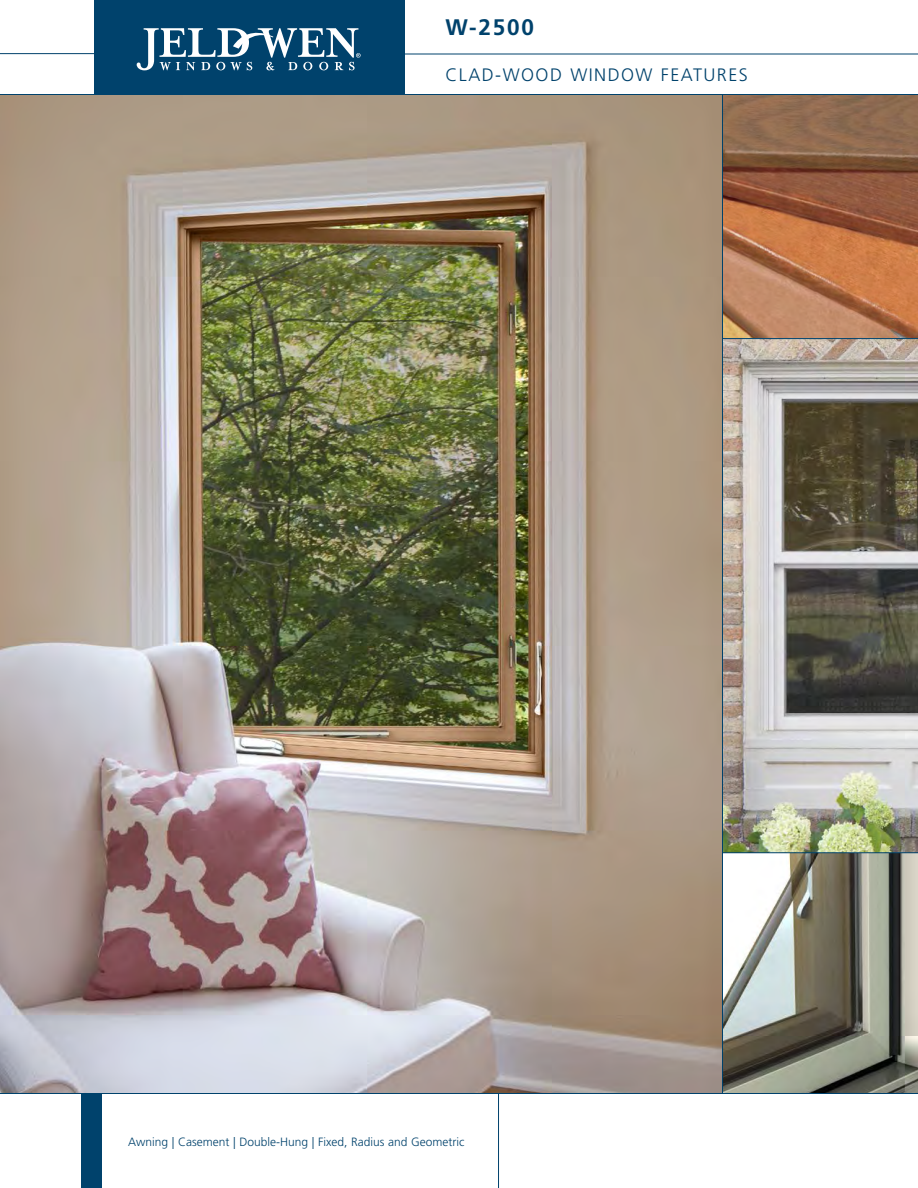
<style>
.page{position:relative;width:918px;height:1188px;background:#fff}
.page>*{position:absolute;margin:0;border:0;box-sizing:border-box;transform-origin:0 0}
.t1{font:700 22.5px "Frutiger LT Std";color:#00426c}
.t2{font:300 18px "Frutiger LT Std";letter-spacing:.08em;color:#00426c}
.t3{font:300 12px "Frutiger LT Std";color:#00426c}
</style>
<div class="page">
<div style="left:94px;top:0;width:311px;height:95px;background:#00426c"></div>
<div style="left:81px;top:1094px;width:20px;height:94px;background:#00426c"></div>
<img style="left:0;top:95px;width:722px;height:998px">
<svg style="left:723px;top:95px;width:195px;height:243px;background:#a56d4b"></svg>
<svg style="left:723px;top:853px;width:195px;height:240px;background:#919186"></svg>
<img style="left:723px;top:339px;width:195px;height:513px">
<hr style="left:405px;top:54px;width:513px;height:1px;background:#00426c">
<hr style="left:0;top:53px;width:94px;height:1px;background:#00426c">
<hr style="left:0;top:1093px;width:918px;height:1px;background:#00426c">
<hr style="left:0;top:94px;width:918px;height:1px;background:#00426c">
<hr style="left:498px;top:1094px;width:1px;height:94px;background:#00426c">
<hr style="left:722px;top:94px;width:1px;height:1000px;background:#00426c">
<hr style="left:722px;top:338px;width:196px;height:1px;background:#00426c">
<hr style="left:722px;top:852px;width:196px;height:1px;background:#00426c">
<svg style="left:137px;top:28px;width:224px;height:42px"></svg>
<hr style="left:0;top:256px;width:1px;height:54px;background:#00426c">
<h1 class="t1" style="left:446px;top:14px;width:90px">W-2500</h1>
<h2 class="t2" style="left:446px;top:65px;width:13px">clad</h2>
<h2 class="t2" style="left:495px;top:65px;width:108px">-WOOD Window</h2>
<h2 class="t2" style="left:661px;top:65px;width:11px">feat</h2>
<h2 class="t2" style="left:704px;top:65px;width:46px">ures</h2>
<p class="t3" style="left:128px;top:1135px;width:338px">Awning | Casement | Double-Hung | Fixed, Radius and Geometric</p>
</div>
